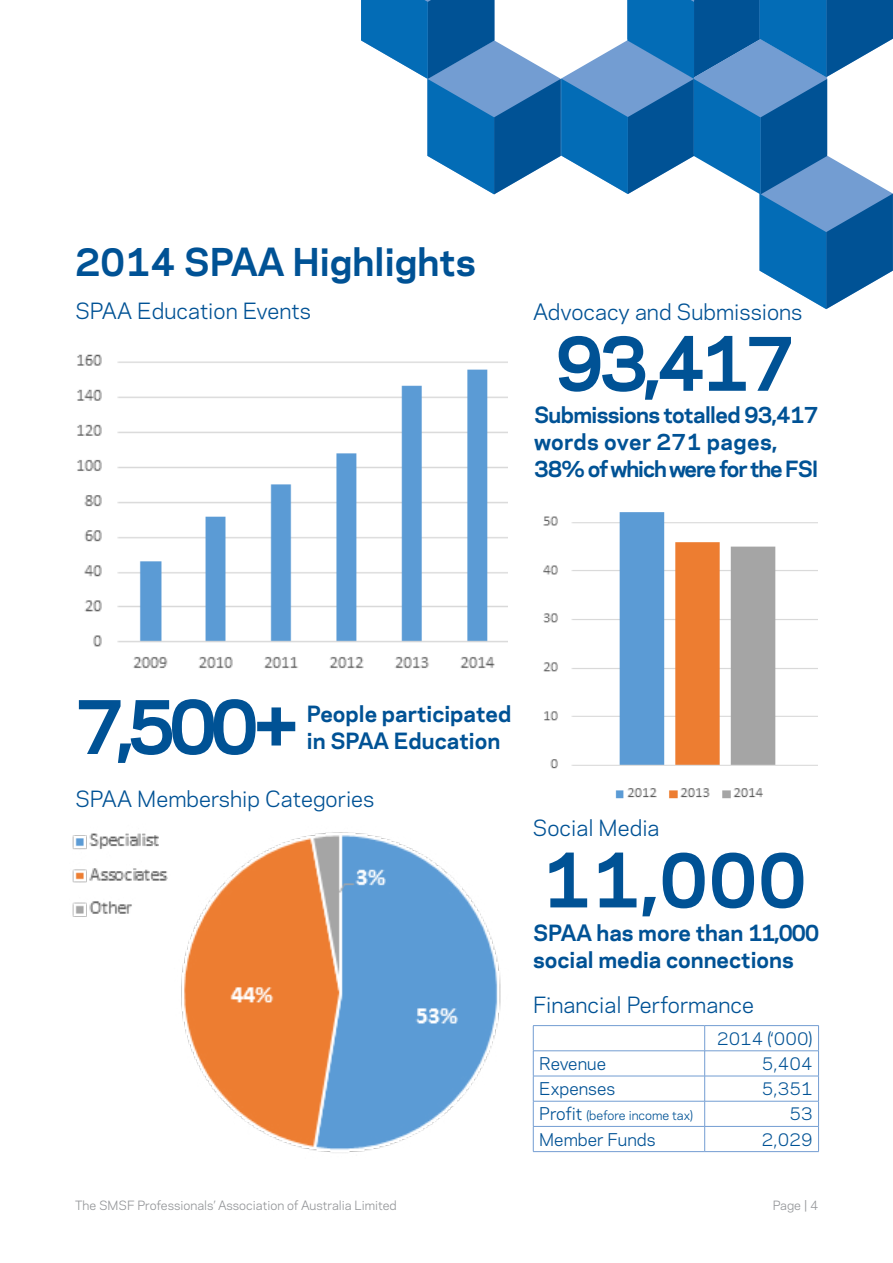
<style>
.page{position:relative;width:893px;height:1263px;background:#fff}
.page>*{position:absolute;margin:0;border:0;box-sizing:border-box;transform-origin:0 0}
.t1{font:700 70.5px "Galaxie Polaris";letter-spacing:-.07em;color:#005295}
.t2{font:700 36px "Galaxie Polaris";color:#005295}
.t3{font:21px "Galaxie Polaris";color:#005295}
.t4{font:700 21px/27px "Galaxie Polaris";color:#005295}
.t5{font:700 21px/27px "Galaxie Polaris";letter-spacing:-.03em;color:#005295}
.t6{font:16.5px "Galaxie Polaris";color:#005295}
.t7{font:12px "Galaxie Polaris";color:#939598}
.t8{font:12px "Galaxie Polaris";color:#005295}
.s1{font-size:16.5px}
</style>
<div class="page">
<img style="left:77px;top:354px;width:431px;height:314px">
<img style="left:543px;top:512px;width:275px;height:287px">
<hr style="left:533px;top:1025px;width:172px;height:1px;background:#739dd2">
<hr style="left:705px;top:1025px;width:114px;height:1px;background:#739dd2">
<hr style="left:533px;top:1050px;width:172px;height:1px;background:#739dd2">
<hr style="left:705px;top:1050px;width:114px;height:1px;background:#739dd2">
<hr style="left:533px;top:1076px;width:172px;height:1px;background:#739dd2">
<hr style="left:705px;top:1076px;width:114px;height:1px;background:#739dd2">
<hr style="left:533px;top:1101px;width:172px;height:1px;background:#739dd2">
<hr style="left:705px;top:1101px;width:114px;height:1px;background:#739dd2">
<hr style="left:533px;top:1126px;width:172px;height:1px;background:#739dd2">
<svg style="left:533px;top:1026px;width:1px;height:125px"></svg>
<hr style="left:705px;top:1126px;width:114px;height:1px;background:#739dd2">
<svg style="left:704px;top:1026px;width:1px;height:125px"></svg>
<svg style="left:818px;top:1026px;width:1px;height:125px"></svg>
<hr style="left:533px;top:1151px;width:172px;height:1px;background:#739dd2">
<hr style="left:705px;top:1151px;width:114px;height:1px;background:#739dd2">
<svg style="left:361px;top:0;width:532px;height:309px"></svg>
<img style="left:72px;top:832px;width:429px;height:321px">
<h2 class="t2" style="left:75px;top:235px;width:402px">2014 SPAA Highlights</h2>
<p class="t3" style="left:75px;top:296px;width:237px">SPAA Education Events</p>
<p class="t3" style="left:533px;top:296px;width:271px">Advocacy and Submissions</p>
<h1 class="t1" style="left:555px;top:310px;width:241px">93,417</h1>
<p class="t5" style="left:534px;top:400px;width:286px">Submissions totalled 93,417 words over 271 pages,<br>38% of which were for the FSI</p>
<h1 class="t1" style="left:75px;top:674px;width:227px">7,500+</h1>
<p class="t4" style="left:307px;top:699px;width:206px">People participated in SPAA Education</p>
<p class="t3" style="left:75px;top:783px;width:301px">SPAA Membership Categories</p>
<p class="t3" style="left:532px;top:813px;width:129px">Social Media</p>
<h1 class="t1" style="left:542px;top:827px;width:266px">11,000</h1>
<p class="t4" style="left:533px;top:918px;width:288px">SPAA has more than 11,000 social media connections</p>
<p class="t3" style="left:533px;top:989px;width:222px">Financial Performance</p>
<p class="t6" style="left:717px;top:1026px;width:97px">2014 (‘000)</p>
<p class="t6" style="left:539px;top:1051px;width:68px">Revenue</p>
<p class="t6" style="left:762px;top:1051px;width:52px">5,404</p>
<p class="t6" style="left:539px;top:1076px;width:77px">Expenses</p>
<p class="t6" style="left:762px;top:1076px;width:52px">5,351</p>
<p class="t8" style="left:539px;top:1107px;width:155px"><span class="s1">Profit</span> (before income tax)</p>
<p class="t6" style="left:789px;top:1102px;width:25px">53</p>
<p class="t6" style="left:539px;top:1127px;width:118px">Member Funds</p>
<p class="t6" style="left:762px;top:1127px;width:52px">2,029</p>
<p class="t7" style="left:75px;top:1196px;width:323px">The SMSF Professionals’ Association of Australia Limited</p>
<p class="t7" style="left:773px;top:1196px;width:47px">Page | 4</p>
</div>
